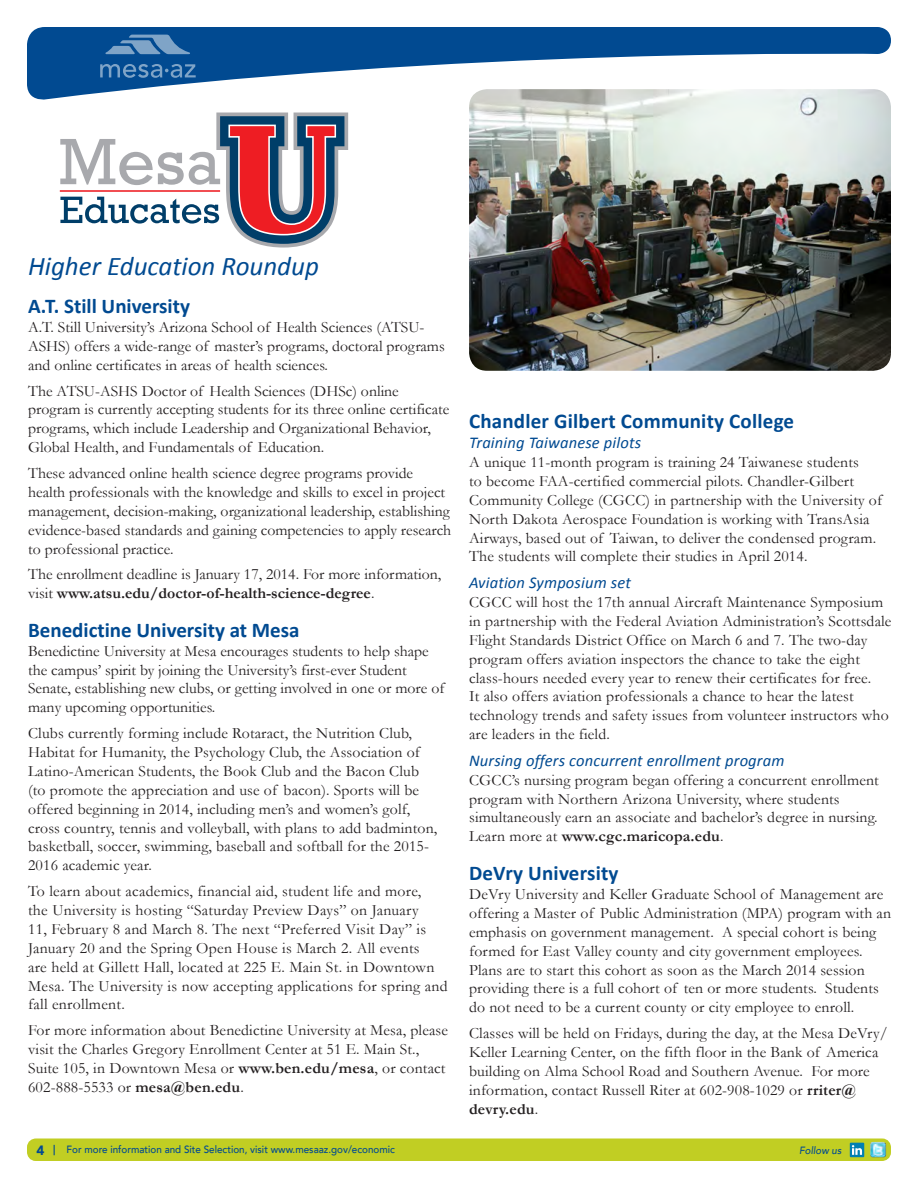
<style>
.page{position:relative;width:918px;height:1188px;background:#fff}
.page>*{position:absolute;margin:0;border:0;box-sizing:border-box;transform-origin:0 0}
.t1{font:italic 27px "Calibri";color:#014a91}
.t2{font:700 21px "Calibri";color:#014a91}
.t3{font:italic 16.5px "Calibri";letter-spacing:.01em;color:#014a91}
.t4{font:15.75px/18.9px "Garamond";letter-spacing:.01em;color:#231f20}
.t5{font:500 10.5px "Avenir LT";color:#014a91;scale:.94 1}
.t6{font:italic 500 10.5px "Avenir LT";color:#014a91;scale:.94 1}
.s1{font-weight:700}
.s2{font-weight:900;font-size:13.5px}
.s3{font-size:13.5px}
</style>
<div class="page">
<svg style="left:27px;top:27px;width:864px;height:73px"></svg>
<svg style="left:105px;top:35px;width:85px;height:19px;background:#497db0"></svg>
<svg style="left:100px;top:64px;width:96px;height:14px"></svg>
<svg style="left:60px;top:113px;width:288px;height:135px"></svg>
<hr style="left:60px;top:190px;width:160px;height:2px;background:#ee1d23">
<div style="left:29px;top:1141px;width:860px;height:18px;background:#c1ce23;border-radius:7px"></div>
<div style="left:27px;top:1138px;width:864px;height:23px;border:4px solid #c1ce23;border-radius:7px"></div>
<img style="left:870px;top:1142px;width:16px;height:16px">
<div style="left:850px;top:1143px;width:14px;height:14px;background:#007fb2"></div>
<svg style="left:852px;top:1145px;width:10px;height:10px"></svg>
<img style="left:469px;top:89px;width:422px;height:282px">
<p class="t1" style="left:28px;top:249px;width:292px">Higher Education Roundup</p>
<p class="t2" style="left:28px;top:293px;width:163px">A.T. Still University</p>
<p class="t4" style="left:28px;top:317px;width:418px">A.T. Still University’s Arizona School of Health Sciences (ATSU-<br>ASHS) offers a wide-range of master’s programs, doctoral programs and online certificates in areas of health sciences.</p>
<p class="t4" style="left:28px;top:381px;width:423px">The ATSU-ASHS Doctor of Health Sciences (DHSc) online program is currently accepting students for its three online certificate programs, which include Leadership and Organizational Behavior, Global Health, and Fundamentals of Education.</p>
<p class="t4" style="left:28px;top:463px;width:424px">These advanced online health science degree programs provide health professionals with the knowledge and skills to excel in project management, decision-making, organizational leadership, establishing evidence-based standards and gaining competencies to apply research to professional practice.</p>
<p class="t4" style="left:28px;top:564px;width:415px">The enrollment deadline is January 17, 2014. For more information, visit <span class="s1">www.atsu.edu/doctor-of-health-science-degree</span>.</p>
<p class="t2" style="left:28px;top:617px;width:273px">Benedictine University at Mesa</p>
<p class="t4" style="left:28px;top:641px;width:418px">Benedictine University at Mesa encourages students to help shape the campus’ spirit by joining the University’s first-ever Student Senate, establishing new clubs, or getting involved in one or more of many upcoming opportunities.</p>
<p class="t4" style="left:28px;top:723px;width:411px">Clubs currently forming include Rotaract, the Nutrition Club, Habitat for Humanity, the Psychology Club, the Association of Latino-American Students, the Book Club and the Bacon Club (to promote the appreciation and use of bacon). Sports will be offered beginning in 2014, including men’s and women’s golf, cross country, tennis and volleyball, with plans to add badminton, basketball, soccer, swimming, baseball and softball for the 2015- 2016 academic year.</p>
<p class="t4" style="left:28px;top:881px;width:421px">To learn about academics, financial aid, student life and more,<br>the University is hosting “Saturday Preview Days” on January<br>11, February 8 and March 8. The next “Preferred Visit Day” is January 20 and the Spring Open House is March 2. All events<br>are held at Gillett Hall, located at 225 E. Main St. in Downtown Mesa. The University is now accepting applications for spring and fall enrollment.</p>
<p class="t4" style="left:28px;top:1020px;width:422px">For more information about Benedictine University at Mesa, please visit the Charles Gregory Enrollment Center at 51 E. Main St., Suite 105, in Downtown Mesa or <span class="s1">www.ben.edu/mesa</span>, or contact 602-888-5533 or <span class="s1">mesa@ben.edu</span>.</p>
<p class="t2" style="left:469px;top:408px;width:327px">Chandler Gilbert Community College</p>
<p class="t3" style="left:469px;top:432px;width:174px">Training Taiwanese pilots</p>
<p class="t4" style="left:469px;top:452px;width:415px">A unique 11-month program is training 24 Taiwanese students<br>to become FAA-certified commercial pilots. Chandler-Gilbert Community College (CGCC) in partnership with the University of North Dakota Aerospace Foundation is working with TransAsia Airways, based out of Taiwan, to deliver the condensed program.<br>The students will complete their studies in April 2014.</p>
<p class="t3" style="left:469px;top:572px;width:163px">Aviation Symposium set</p>
<p class="t4" style="left:469px;top:592px;width:424px">CGCC will host the 17th annual Aircraft Maintenance Symposium in partnership with the Federal Aviation Administration’s Scottsdale Flight Standards District Office on March 6 and 7. The two-day program offers aviation inspectors the chance to take the eight class-hours needed every year to renew their certificates for free.<br>It also offers aviation professionals a chance to hear the latest technology trends and safety issues from volunteer instructors who are leaders in the field.</p>
<p class="t3" style="left:469px;top:750px;width:317px">Nursing offers concurrent enrollment program</p>
<p class="t4" style="left:469px;top:770px;width:411px">CGCC’s nursing program began offering a concurrent enrollment program with Northern Arizona University, where students simultaneously earn an associate and bachelor’s degree in nursing.<br>Learn more at <span class="s1">www.cgc.maricopa.edu</span>.</p>
<p class="t2" style="left:469px;top:860px;width:151px">DeVry University</p>
<p class="t4" style="left:469px;top:884px;width:424px">DeVry University and Keller Graduate School of Management are offering a Master of Public Administration (MPA) program with an emphasis on government management. A special cohort is being formed for East Valley county and city government employees.<br>Plans are to start this cohort as soon as the March 2014 session providing there is a full cohort of ten or more students. Students do not need to be a current county or city employee to enroll.</p>
<p class="t4" style="left:469px;top:1023px;width:420px">Classes will be held on Fridays, during the day, at the Mesa DeVry/ Keller Learning Center, on the fifth floor in the Bank of America building on Alma School Road and Southern Avenue. For more information, contact Russell Riter at 602-908-1029 or <span class="s1">rriter@ devry.edu</span>.</p>
<p class="t5" style="left:36px;top:1144px;width:383px"><span class="s2">4</span> <span class="s3">|</span> For more information and Site Selection, visit www.mesaaz.gov/economic</p>
<p class="t6" style="left:799px;top:1144px;width:46px">Follow us</p>
</div>
